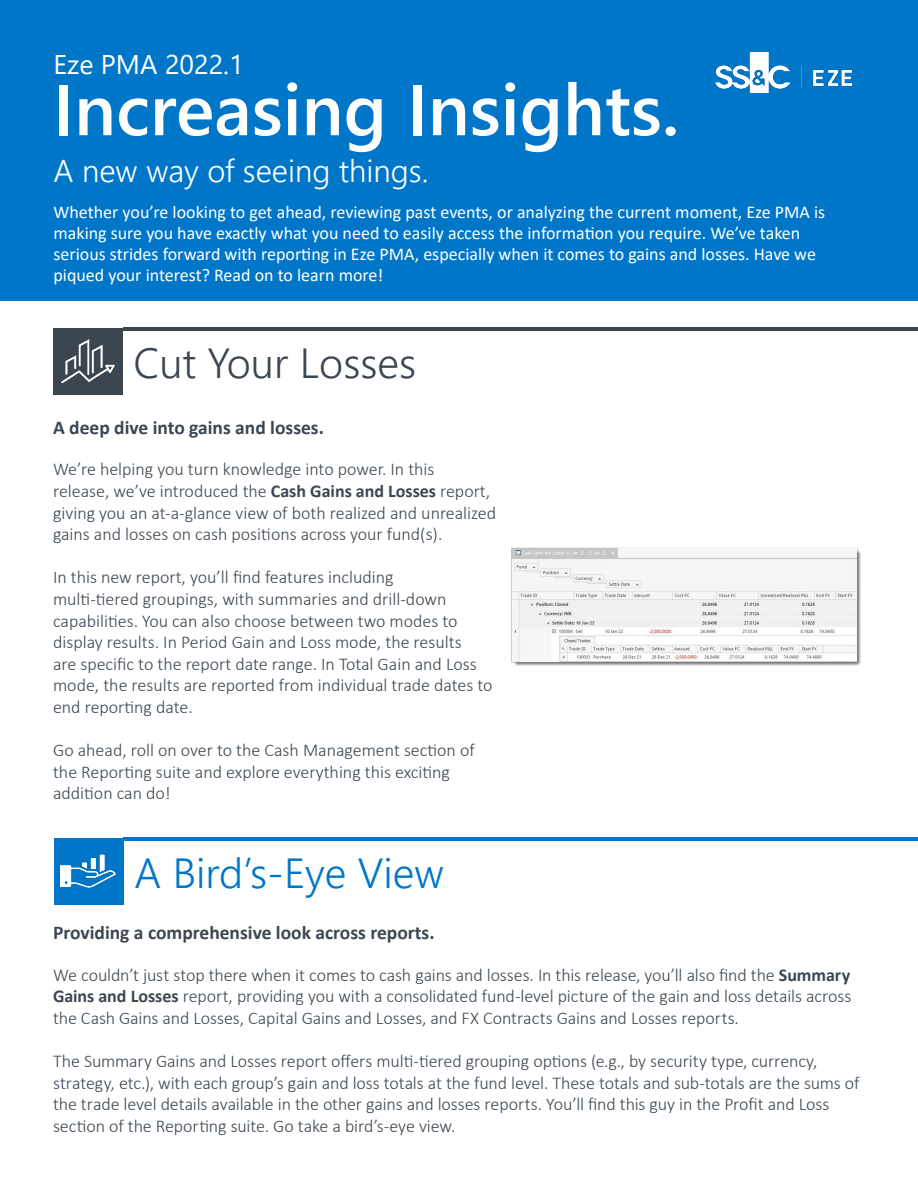
<style>
.page{position:relative;width:918px;height:1188px;background:#fff}
.page>*{position:absolute;margin:0;border:0;box-sizing:border-box;transform-origin:0 0}
.t1{font:600 72px "Segoe UI";color:#fff}
.t2{font:300 42px "Segoe UI";color:#0076c8}
.t3{font:300 42px "Segoe UI";color:#3c4651}
.t4{font:300 31.5px "Segoe UI";color:#fff}
.t5{font:27px "Segoe UI";color:#fff}
.t6{font:700 19.5px "Calibri";color:#3c4651}
.t7{font:300 18px/21.6px "Calibri";color:#3c4651}
.t8{font:18px/21px "Calibri";color:#fff}
.s1{font-weight:700}
</style>
<div class="page">
<div style="left:0;top:0;width:918px;height:301px;background:#0076c8"></div>
<img style="left:511px;top:547px;width:350px;height:119px">
<div style="left:53px;top:328px;width:70px;height:67px;background:#3c4651"></div>
<div style="left:54px;top:838px;width:69px;height:67px;background:#0076c8"></div>
<img style="left:715px;top:53px;width:136px;height:40px">
<hr style="left:123px;top:328px;width:795px;height:3px;background:#3c4651">
<hr style="left:123px;top:838px;width:795px;height:3px;background:#0076c8">
<img style="left:61px;top:339px;width:54px;height:45px">
<img style="left:60px;top:854px;width:56px;height:34px">
<p class="t5" style="left:53px;top:39px;width:192px">Eze PMA 2022.1</p>
<p class="t1" style="left:53px;top:42px;width:628px">Increasing Insights.</p>
<p class="t4" style="left:53px;top:141px;width:377px">A new way of seeing things.</p>
<p class="t8" style="left:53px;top:201px;width:773px">Whether you’re looking to get ahead, reviewing past events, or analyzing the current moment, Eze PMA is making sure you have exactly what you need to easily access the information you require. We’ve taken serious strides forward with reporting in Eze PMA, especially when it comes to gains and losses. Have we piqued your interest? Read on to learn more!</p>
<p class="t3" style="left:134px;top:323px;width:284px">Cut Your Losses</p>
<p class="t6" style="left:53px;top:414px;width:272px">A deep dive into gains and losses.</p>
<p class="t7" style="left:53px;top:458px;width:445px">We’re helping you turn knowledge into power. In this<br>release, we’ve introduced the <span class="s1">Cash Gains and Losses</span> report, giving you an at-a-glance view of both realized and unrealized gains and losses on cash positions across your fund(s).</p>
<p class="t7" style="left:53px;top:566px;width:441px">In this new report, you’ll find features including<br>multi-tiered groupings, with summaries and drill-down capabilities. You can also choose between two modes to display results. In Period Gain and Loss mode, the results<br>are specific to the report date range. In Total Gain and Loss mode, the results are reported from individual trade dates to end reporting date.</p>
<p class="t7" style="left:53px;top:739px;width:423px">Go ahead, roll on over to the Cash Management section of the Reporting suite and explore everything this exciting addition can do!</p>
<p class="t2" style="left:135px;top:833px;width:311px">A Bird’s-Eye View</p>
<p class="t6" style="left:53px;top:919px;width:383px">Providing a comprehensive look across reports.</p>
<p class="t7" style="left:53px;top:964px;width:800px;text-align:justify">We couldn’t just stop there when it comes to cash gains and losses. In this release, you’ll also find the <span class="s1">Summary Gains and Losses</span> report, providing you with a consolidated fund-level picture of the gain and loss details across the Cash Gains and Losses, Capital Gains and Losses, and FX Contracts Gains and Losses reports.</p>
<p class="t7" style="left:53px;top:1050px;width:808px">The Summary Gains and Losses report offers multi-tiered grouping options (e.g., by security type, currency, strategy, etc.), with each group’s gain and loss totals at the fund level. These totals and sub-totals are the sums of the trade level details available in the other gains and losses reports. You’ll find this guy in the Profit and Loss section of the Reporting suite. Go take a bird’s-eye view.</p>
</div>
